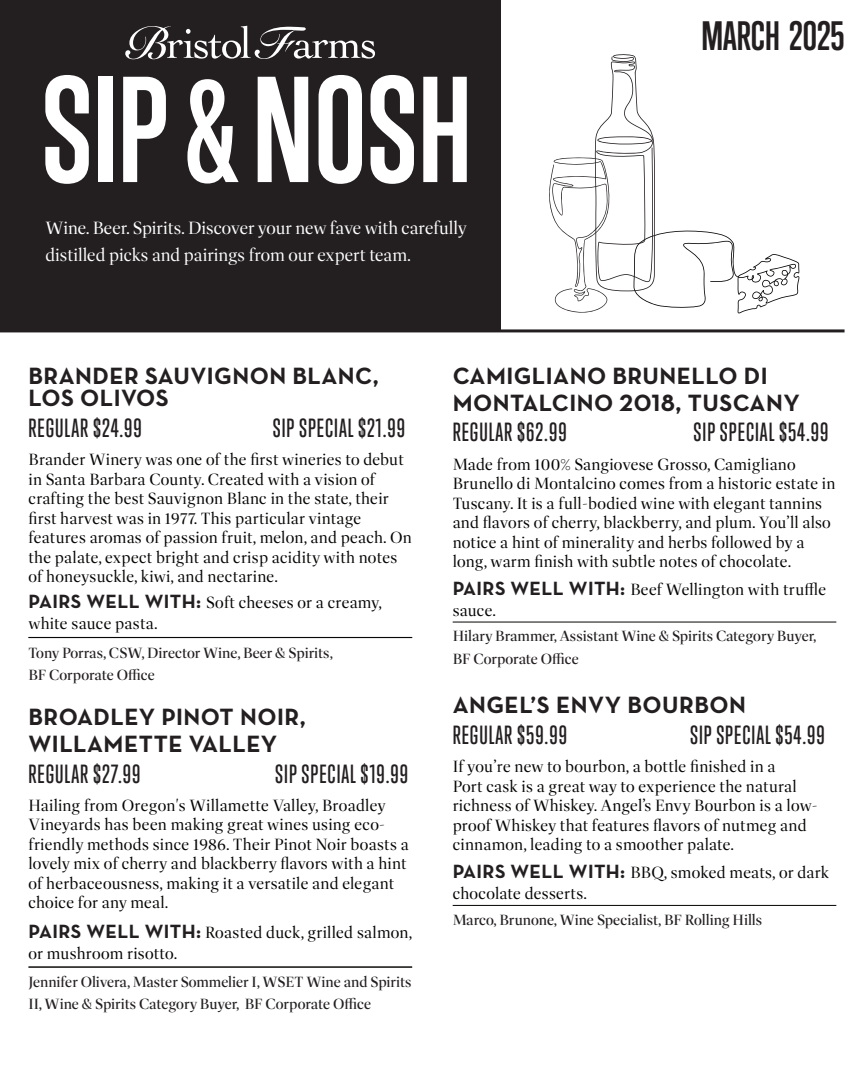
<style>
.page{position:relative;width:864px;height:1080px;background:#fff}
.page>*{position:absolute;margin:0;border:0;box-sizing:border-box;transform-origin:0 0}
.t1{font:700 37.5px "Trump Gothic Pro";color:#231f20}
.t2{font:700 24px/27px "Neutra Text";letter-spacing:.02em;color:#231f20}
.t3{font:500 24px "Trump Gothic Pro";letter-spacing:.04em;color:#231f20}
.t4{font:18px/27px "Dashiell Fine";letter-spacing:-.005em;color:#fff}
.t5{font:16.5px/19.5px "Dashiell Fine";letter-spacing:.01em;color:#040503}
.t6{font:500 15px/22.5px "Dashiell Fine";letter-spacing:-.005em;color:#231f20}
.s1{font-family:"Neutra Text";font-weight:700;font-size:19.5px;color:#231f20}
.s2{font-family:"Neutra Text Bold Alt";font-weight:400}
</style>
<div class="page">
<div style="left:0;top:0;width:500px;height:329px;background:#231f20"></div>
<svg style="left:125px;top:26px;width:250px;height:33px"></svg>
<hr style="left:0;top:329px;width:845px;height:3px;background:#231f20">
<svg style="left:45px;top:75px;width:44px;height:109px"></svg>
<div style="left:98px;top:77px;width:14px;height:105px;background:#fff"></div>
<svg style="left:123px;top:77px;width:43px;height:105px"></svg>
<svg style="left:187px;top:79px;width:52px;height:105px"></svg>
<svg style="left:258px;top:77px;width:50px;height:105px"></svg>
<svg style="left:319px;top:75px;width:43px;height:109px"></svg>
<svg style="left:371px;top:75px;width:43px;height:109px"></svg>
<svg style="left:423px;top:77px;width:44px;height:105px"></svg>
<svg style="left:549px;top:54px;width:251px;height:260px"></svg>
<hr style="left:453px;top:622px;width:383px;height:1px;background:#040503">
<hr style="left:453px;top:905px;width:383px;height:1px;background:#040503">
<hr style="left:28px;top:637px;width:384px;height:1px;background:#040503">
<hr style="left:28px;top:967px;width:384px;height:1px;background:#040503">
<p class="t4" style="left:45px;top:215px;width:423px">Wine. Beer. Spirits. Discover your new fave with carefully distilled picks and pairings from our expert team.</p>
<h1 class="t1" style="left:701px;top:13px;width:145px">MARCH 2025</h1>
<h2 class="t2" style="left:28px;top:364px;width:352px;line-height:22.5px">BRANDER SAUVIGNON BLANC,<br>LOS OLIVOS</h2>
<h2 class="t3" style="left:28px;top:414px;width:115px">REGULAR $24.99</h2>
<h2 class="t3" style="left:273px;top:414px;width:134px">SIP SPECIAL $21.99</h2>
<p class="t5" style="left:28px;top:450px;width:385px">Brander Winery was one of the first wineries to debut in Santa Barbara County. Created with a vision of crafting the best Sauvignon Blanc in the state, their first harvest was in 1977. This particular vintage features aromas of passion fruit, melon, and peach. On the palate, expect bright and crisp acidity with notes of honeysuckle, kiwi, and nectarine.</p>
<p class="t5" style="left:28px;top:593px;width:355px;line-height:21px"><span class="s1">PAIRS WELL WITH:</span> Soft cheeses or a creamy, white sauce pasta.</p>
<p class="t6" style="left:28px;top:643px;width:306px;line-height:21.6px">Tony Porras, CSW, Director Wine, Beer &amp; Spirits,<br>BF Corporate Office</p>
<h2 class="t2" style="left:28px;top:703px;width:279px">BROADLEY PINOT NOIR,<br>WILLAMETTE VALLEY</h2>
<h2 class="t3" style="left:28px;top:760px;width:113px">REGULAR $27.99</h2>
<h2 class="t3" style="left:275px;top:760px;width:134px">SIP SPECIAL $19.99</h2>
<p class="t5" style="left:28px;top:796px;width:382px">Hailing from Oregon's Willamette Valley, Broadley Vineyards has been making great wines using eco&shy;friendly methods since 1986. Their Pinot Noir boasts a lovely mix of cherry and blackberry flavors with a hint of herbaceousness, making it a versatile and elegant choice for any meal.</p>
<p class="t5" style="left:28px;top:922px;width:385px;line-height:21px"><span class="s1">PAIRS WELL WITH:</span> Roasted duck, grilled salmon, or mushroom risotto.</p>
<p class="t6" style="left:28px;top:971px;width:385px">Jennifer Olivera, Master Sommelier I, WSET Wine and Spirits<br>II, Wine &amp; Spirits Category Buyer, BF Corporate Office</p>
<h2 class="t2" style="left:453px;top:362px;width:349px">CAMIGLIANO BRUNELLO DI<br>MONTALCINO <span class="s2">2018</span>, TUSCANY</h2>
<h2 class="t3" style="left:453px;top:418px;width:116px">REGULAR $62.99</h2>
<h2 class="t3" style="left:694px;top:418px;width:136px">SIP SPECIAL $54.99</h2>
<p class="t5" style="left:453px;top:455px;width:384px">Made from 100% Sangiovese Grosso, Camigliano Brunello di Montalcino comes from a historic estate in Tuscany. It is a full-bodied wine with elegant tannins and flavors of cherry, blackberry, and plum. You’ll also notice a hint of minerality and herbs followed by a long, warm finish with subtle notes of chocolate.</p>
<p class="t5" style="left:453px;top:579px;width:375px;line-height:21px"><span class="s1">PAIRS WELL WITH:</span> Beef Wellington with truffle sauce.</p>
<p class="t6" style="left:453px;top:625px;width:365px">Hilary Brammer, Assistant Wine &amp; Spirits Category Buyer,<br>BF Corporate Office</p>
<h2 class="t2" style="left:453px;top:691px;width:295px">ANGEL’S ENVY BOURBON</h2>
<h2 class="t3" style="left:453px;top:721px;width:116px">REGULAR $59.99</h2>
<h2 class="t3" style="left:690px;top:721px;width:136px">SIP SPECIAL $54.99</h2>
<p class="t5" style="left:453px;top:757px;width:367px">If you’re new to bourbon, a bottle finished in a<br>Port cask is a great way to experience the natural richness of Whiskey. Angel’s Envy Bourbon is a low&shy;proof Whiskey that features flavors of nutmeg and cinnamon, leading to a smoother palate.</p>
<p class="t5" style="left:453px;top:862px;width:378px;line-height:21px"><span class="s1">PAIRS WELL WITH:</span> BBQ, smoked meats, or dark chocolate desserts.</p>
<p class="t6" style="left:453px;top:909px;width:311px">Marco, Brunone, Wine Specialist, BF Rolling Hills</p>
</div>
